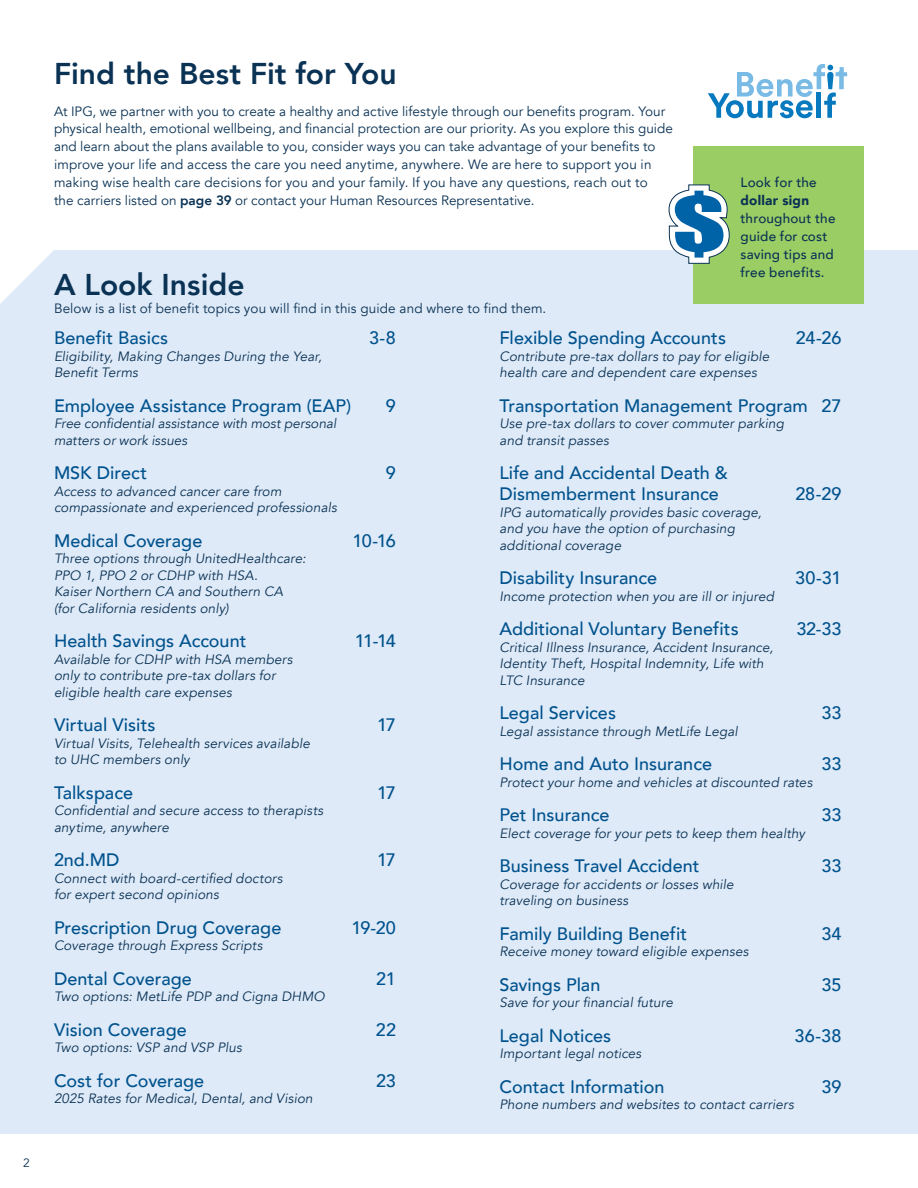
<style>
.page{position:relative;width:918px;height:1188px;background:#fff}
.page>*{position:absolute;margin:0;border:0;box-sizing:border-box;transform-origin:0 0}
.t1{font:800 30px "Avenir";color:#0a3254}
.t2{font:500 18px/21px "Avenir";color:#00528d}
.t3{font:italic 13.5px/16.5px "Avenir";letter-spacing:.01em;color:#0a3254}
.t4{font:13.5px/18px "Avenir";letter-spacing:.005em;color:#0a3254}
.t5{font:500 13.5px/18px "Avenir";letter-spacing:.015em;color:#0a3254}
.t6{font:900 13.5px "Avenir";letter-spacing:.02em;color:#0a3254}
.t7{font:12px "Avenir";color:#0a3254}
.s1{font-weight:800}
</style>
<div class="page">
<div style="left:0;top:250px;width:918px;height:884px;background:#deeaf8"></div>
<svg style="left:708px;top:64px;width:139px;height:54px"></svg>
<div style="left:693px;top:147px;width:171px;height:157px;background:#9bcd65"></div>
<svg style="left:668px;top:184px;width:62px;height:80px"></svg>
<p class="t7" style="left:23px;top:1156px;width:8px">2</p>
<h1 class="t1" style="left:54px;top:50px;width:344px">Find the Best Fit for You</h1>
<p class="t4" style="left:54px;top:102px;width:620px">At IPG, we partner with you to create a healthy and active lifestyle through our benefits program. Your physical health, emotional wellbeing, and financial protection are our priority. As you explore this guide and learn about the plans available to you, consider ways you can take advantage of your benefits to improve your life and access the care you need anytime, anywhere. We are here to support you in making wise health care decisions for you and your family. If you have any questions, reach out to<br>the carriers listed on <span class="s1">page 39</span> or contact your Human Resources Representative.</p>
<p class="t5" style="left:741px;top:173px;width:78px">Look for the</p>
<p class="t6" style="left:741px;top:189px;width:70px">dollar sign</p>
<p class="t5" style="left:741px;top:209px;width:96px">throughout the guide for cost saving tips and free benefits.</p>
<h1 class="t1" style="left:54px;top:261px;width:192px">A Look Inside</h1>
<p class="t4" style="left:54px;top:299px;width:494px">Below is a list of benefit topics you will find in this guide and where to find them.</p>
<h2 class="t2" style="left:54px;top:327px;width:116px">Benefit Basics</h2>
<h2 class="t2" style="left:369px;top:327px;width:28px">3-8</h2>
<p class="t3" style="left:54px;top:348px;width:269px">Eligibility, Making Changes During the Year,<br>Benefit Terms</p>
<h2 class="t2" style="left:54px;top:394px;width:299px">Employee Assistance Program (EAP)</h2>
<h2 class="t2" style="left:386px;top:394px;width:12px">9</h2>
<p class="t3" style="left:54px;top:416px;width:284px">Free confidential assistance with most personal matters or work issues</p>
<h2 class="t2" style="left:54px;top:462px;width:95px">MSK Direct</h2>
<h2 class="t2" style="left:386px;top:462px;width:12px">9</h2>
<p class="t3" style="left:54px;top:483px;width:284px">Access to advanced cancer care from compassionate and experienced professionals</p>
<h2 class="t2" style="left:54px;top:529px;width:150px">Medical Coverage</h2>
<h2 class="t2" style="left:352px;top:529px;width:45px">10-16</h2>
<p class="t3" style="left:54px;top:551px;width:253px">Three options through UnitedHealthcare:<br>PPO 1, PPO 2 or CDHP with HSA.<br>Kaiser Northern CA and Southern CA (for California residents only)</p>
<h2 class="t2" style="left:54px;top:630px;width:194px">Health Savings Account</h2>
<h2 class="t2" style="left:355px;top:630px;width:43px">11-14</h2>
<p class="t3" style="left:54px;top:651px;width:240px">Available for CDHP with HSA members only to contribute pre-tax dollars for eligible health care expenses</p>
<h2 class="t2" style="left:54px;top:714px;width:103px">Virtual Visits</h2>
<h2 class="t2" style="left:377px;top:714px;width:20px">17</h2>
<p class="t3" style="left:54px;top:735px;width:258px">Virtual Visits, Telehealth services available to UHC members only</p>
<h2 class="t2" style="left:54px;top:781px;width:81px">Talkspace</h2>
<h2 class="t2" style="left:377px;top:781px;width:20px">17</h2>
<p class="t3" style="left:54px;top:803px;width:271px">Confidential and secure access to therapists anytime, anywhere</p>
<h2 class="t2" style="left:54px;top:849px;width:67px">2nd.MD</h2>
<h2 class="t2" style="left:377px;top:849px;width:20px">17</h2>
<p class="t3" style="left:54px;top:870px;width:230px">Connect with board-certified doctors for expert second opinions</p>
<h2 class="t2" style="left:54px;top:916px;width:229px">Prescription Drug Coverage</h2>
<h2 class="t2" style="left:351px;top:916px;width:46px">19-20</h2>
<p class="t3" style="left:54px;top:938px;width:210px">Coverage through Express Scripts</p>
<h2 class="t2" style="left:54px;top:967px;width:139px">Dental Coverage</h2>
<h2 class="t2" style="left:376px;top:967px;width:21px">21</h2>
<p class="t3" style="left:54px;top:989px;width:272px">Two options: MetLife PDP and Cigna DHMO</p>
<h2 class="t2" style="left:54px;top:1018px;width:134px">Vision Coverage</h2>
<h2 class="t2" style="left:376px;top:1018px;width:22px">22</h2>
<p class="t3" style="left:54px;top:1040px;width:189px">Two options: VSP and VSP Plus</p>
<h2 class="t2" style="left:54px;top:1069px;width:152px">Cost for Coverage</h2>
<h2 class="t2" style="left:376px;top:1069px;width:21px">23</h2>
<p class="t3" style="left:54px;top:1091px;width:260px">2025 Rates for Medical, Dental, and Vision</p>
<h2 class="t2" style="left:500px;top:327px;width:228px">Flexible Spending Accounts</h2>
<h2 class="t2" style="left:796px;top:327px;width:47px">24-26</h2>
<p class="t3" style="left:500px;top:348px;width:271px">Contribute pre-tax dollars to pay for eligible health care and dependent care expenses</p>
<h2 class="t2" style="left:500px;top:394px;width:343px">Transportation Management Program 27</h2>
<p class="t3" style="left:500px;top:416px;width:286px">Use pre-tax dollars to cover commuter parking and transit passes</p>
<h2 class="t2" style="left:500px;top:462px;width:230px">Life and Accidental Death &amp;<br>Dismemberment Insurance</h2>
<h2 class="t2" style="left:795px;top:483px;width:48px">28-29</h2>
<p class="t3" style="left:500px;top:504px;width:264px">IPG automatically provides basic coverage, and you have the option of purchasing additional coverage</p>
<h2 class="t2" style="left:500px;top:567px;width:159px">Disability Insurance</h2>
<h2 class="t2" style="left:795px;top:567px;width:48px">30-31</h2>
<p class="t3" style="left:500px;top:588px;width:276px">Income protection when you are ill or injured</p>
<h2 class="t2" style="left:500px;top:618px;width:241px">Additional Voluntary Benefits</h2>
<h2 class="t2" style="left:796px;top:618px;width:47px">32-33</h2>
<p class="t3" style="left:500px;top:639px;width:275px">Critical Illness Insurance, Accident Insurance,<br>Identity Theft, Hospital Indemnity, Life with<br>LTC Insurance</p>
<h2 class="t2" style="left:500px;top:702px;width:118px">Legal Services</h2>
<h2 class="t2" style="left:821px;top:702px;width:22px">33</h2>
<p class="t3" style="left:500px;top:723px;width:240px">Legal assistance through MetLife Legal</p>
<h2 class="t2" style="left:500px;top:753px;width:214px">Home and Auto Insurance</h2>
<h2 class="t2" style="left:821px;top:753px;width:22px">33</h2>
<p class="t3" style="left:500px;top:774px;width:314px">Protect your home and vehicles at discounted rates</p>
<h2 class="t2" style="left:500px;top:804px;width:111px">Pet Insurance</h2>
<h2 class="t2" style="left:821px;top:804px;width:22px">33</h2>
<p class="t3" style="left:500px;top:825px;width:307px">Elect coverage for your pets to keep them healthy</p>
<h2 class="t2" style="left:500px;top:855px;width:202px">Business Travel Accident</h2>
<h2 class="t2" style="left:821px;top:855px;width:22px">33</h2>
<p class="t3" style="left:500px;top:876px;width:236px">Coverage for accidents or losses while traveling on business</p>
<h2 class="t2" style="left:500px;top:922px;width:189px">Family Building Benefit</h2>
<h2 class="t2" style="left:821px;top:922px;width:22px">34</h2>
<p class="t3" style="left:500px;top:944px;width:251px">Receive money toward eligible expenses</p>
<h2 class="t2" style="left:500px;top:973px;width:102px">Savings Plan</h2>
<h2 class="t2" style="left:821px;top:973px;width:22px">35</h2>
<p class="t3" style="left:500px;top:995px;width:175px">Save for your financial future</p>
<h2 class="t2" style="left:500px;top:1024px;width:113px">Legal Notices</h2>
<h2 class="t2" style="left:795px;top:1024px;width:48px">36-38</h2>
<p class="t3" style="left:500px;top:1046px;width:143px">Important legal notices</p>
<h2 class="t2" style="left:500px;top:1075px;width:166px">Contact Information</h2>
<h2 class="t2" style="left:822px;top:1075px;width:21px">39</h2>
<p class="t3" style="left:500px;top:1097px;width:296px">Phone numbers and websites to contact carriers</p>
</div>
